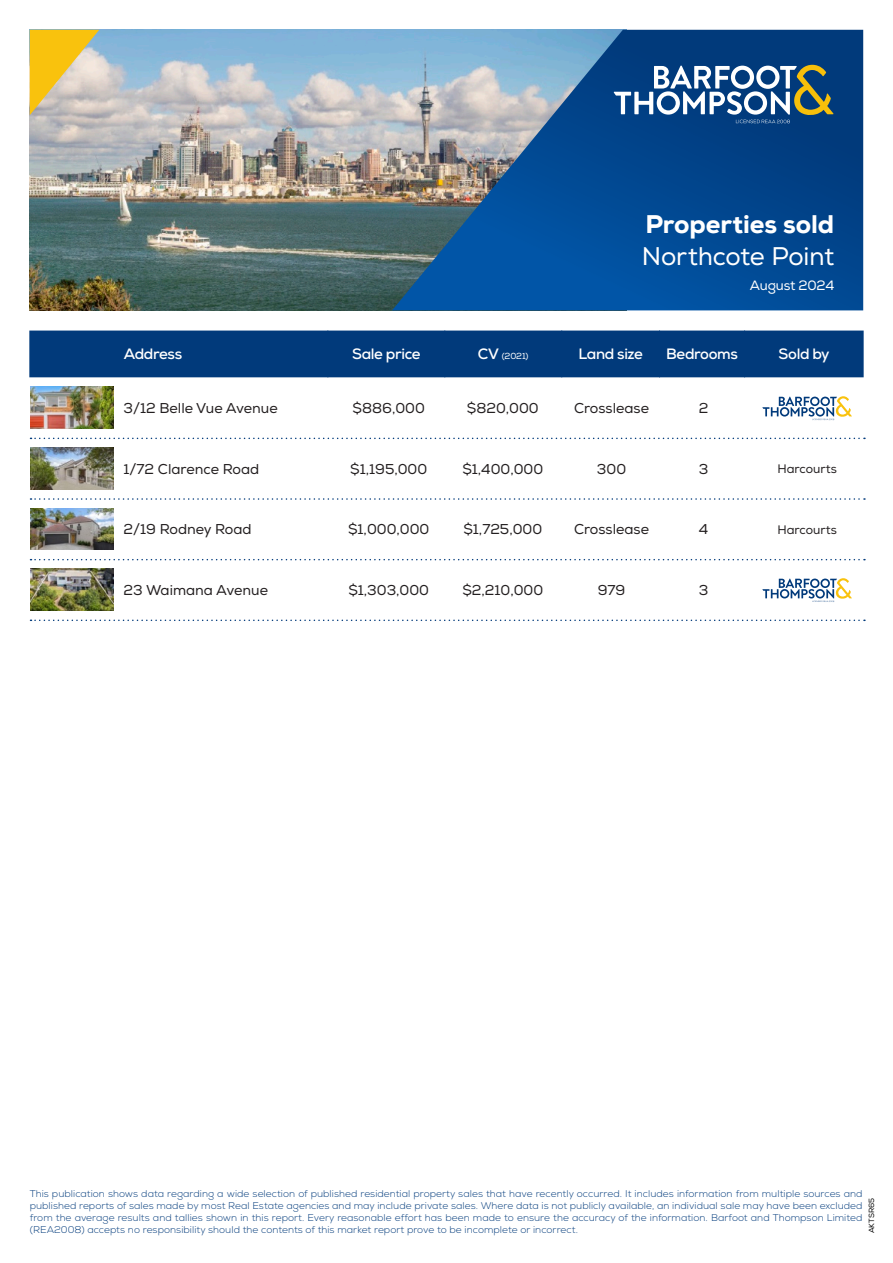
<style>
.page{position:relative;width:893px;height:1263px;background:#fff}
.page>*{position:absolute;margin:0;border:0;box-sizing:border-box;transform-origin:0 0}
.t1{font:800 25.5px "Nexa";color:#fff}
.t2{font:25.5px "Nexa";letter-spacing:-.01em;color:#fff}
.t3{font:700 15px "Nexa";letter-spacing:-.025em;color:#fff}
.t4{font:14.25px "Nexa";color:#231f20}
.t5{font:13.5px "Nexa";letter-spacing:-.015em;color:#fff}
.t6{font:12.3px "Nexa";color:#231f20}
.t7{font:300 9.75px/12px "Nexa";letter-spacing:.005em;color:#013a7b;text-align:justify}
.t8{font:8.7px "Nexa";color:#fff}
.t9{font:7.5px "Nexa";color:#000}
.s1{font-weight:700;font-size:15px}
</style>
<div class="page">
<img style="left:30px;top:30px;width:362px;height:280px">
<svg style="left:30px;top:30px;width:69px;height:85px;background:#e4c56a"></svg>
<svg style="left:392px;top:30px;width:471px;height:280px;background:#286199"></svg>
<div style="left:29px;top:331px;width:835px;height:46px;background:#013a7b"></div>
<hr style="left:328px;top:331px;width:1px;height:46px;background:#013a7b">
<hr style="left:445px;top:331px;width:1px;height:46px;background:#013a7b">
<hr style="left:561px;top:331px;width:1px;height:46px;background:#013a7b">
<hr style="left:659px;top:331px;width:1px;height:46px;background:#013a7b">
<hr style="left:744px;top:331px;width:1px;height:46px;background:#013a7b">
<svg style="left:614px;top:65px;width:220px;height:58px"></svg>
<svg style="left:762px;top:396px;width:90px;height:24px"></svg>
<svg style="left:31px;top:438px;width:834px;height:1px"></svg>
<img style="left:31px;top:387px;width:82px;height:42px">
<svg style="left:31px;top:498px;width:834px;height:2px"></svg>
<img style="left:31px;top:448px;width:82px;height:41px">
<svg style="left:31px;top:559px;width:834px;height:1px"></svg>
<img style="left:31px;top:508px;width:82px;height:42px">
<svg style="left:762px;top:578px;width:90px;height:24px"></svg>
<svg style="left:31px;top:619px;width:834px;height:2px"></svg>
<img style="left:31px;top:569px;width:82px;height:42px">
<h1 class="t1" style="left:645px;top:208px;width:190px">Properties sold</h1>
<h1 class="t2" style="left:642px;top:241px;width:194px">Northcote Point</h1>
<h3 class="t5" style="left:750px;top:277px;width:86px">August 2024</h3>
<h2 class="t3" style="left:124px;top:344px;width:60px">Address</h2>
<h2 class="t3" style="left:352px;top:344px;width:70px">Sale price</h2>
<p class="t8" style="left:478px;top:350px;width:52px"><span class="s1">CV</span> (2021)</p>
<h2 class="t3" style="left:578px;top:344px;width:66px">Land size</h2>
<h2 class="t3" style="left:666px;top:344px;width:73px">Bedrooms</h2>
<h2 class="t3" style="left:779px;top:344px;width:53px">Sold by</h2>
<h3 class="t4" style="left:124px;top:400px;width:156px">3/12 Belle Vue Avenue</h3>
<h3 class="t4" style="left:353px;top:400px;width:74px">$886,000</h3>
<h3 class="t4" style="left:467px;top:400px;width:73px">$820,000</h3>
<h3 class="t4" style="left:574px;top:400px;width:77px">Crosslease</h3>
<h3 class="t4" style="left:699px;top:400px;width:11px">2</h3>
<h3 class="t4" style="left:124px;top:460px;width:137px">1/72 Clarence Road</h3>
<h3 class="t4" style="left:350px;top:460px;width:79px">$1,195,000</h3>
<h3 class="t4" style="left:462px;top:460px;width:82px">$1,400,000</h3>
<h3 class="t4" style="left:597px;top:460px;width:31px">300</h3>
<h3 class="t4" style="left:699px;top:460px;width:11px">3</h3>
<p class="t6" style="left:777px;top:461px;width:61px">Harcourts</p>
<h3 class="t4" style="left:124px;top:521px;width:129px">2/19 Rodney Road</h3>
<h3 class="t4" style="left:348px;top:521px;width:83px">$1,000,000</h3>
<h3 class="t4" style="left:463px;top:521px;width:80px">$1,725,000</h3>
<h3 class="t4" style="left:574px;top:521px;width:77px">Crosslease</h3>
<h3 class="t4" style="left:699px;top:521px;width:11px">4</h3>
<p class="t6" style="left:777px;top:522px;width:61px">Harcourts</p>
<h3 class="t4" style="left:124px;top:582px;width:146px">23 Waimana Avenue</h3>
<h3 class="t4" style="left:348px;top:582px;width:82px">$1,303,000</h3>
<h3 class="t4" style="left:462px;top:582px;width:82px">$2,210,000</h3>
<h3 class="t4" style="left:598px;top:582px;width:29px">979</h3>
<h3 class="t4" style="left:699px;top:582px;width:11px">3</h3>
<p class="t7" style="left:30px;top:1188px;width:834px">This publication shows data regarding a wide selection of published residential property sales that have recently occurred. It includes information from multiple sources and published reports of sales made by most Real Estate agencies and may include private sales. Where data is not publicly available, an individual sale may have been excluded from the average results and tallies shown in this report. Every reasonable effort has been made to ensure the accuracy of the information. Barfoot and Thompson Limited (REA2008) accepts no responsibility should the contents of this market report prove to be incomplete or incorrect.</p>
<p class="t9" style="left:867px;top:1233px;width:37px;rotate:-90deg">AKTSR65</p>
</div>
